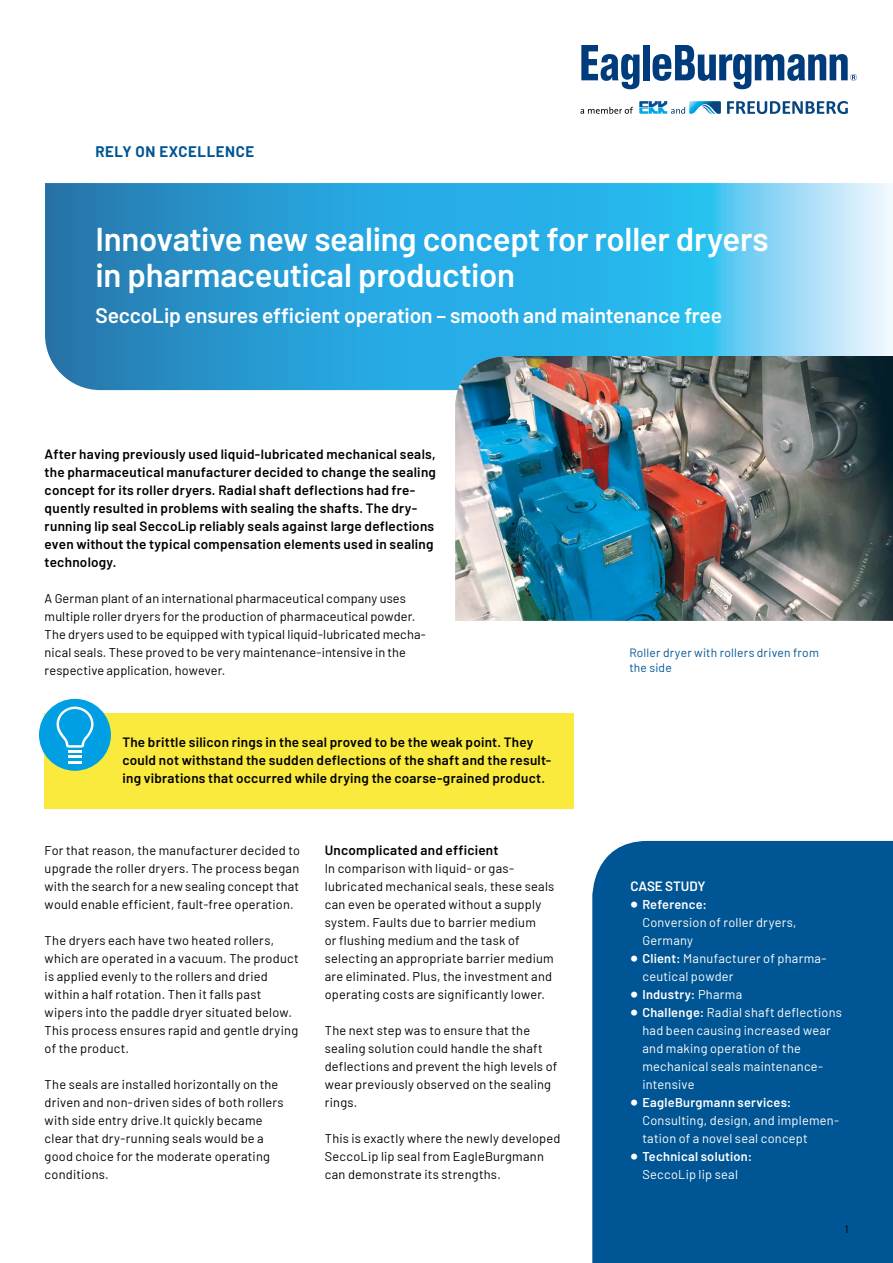
<style>
.page{position:relative;width:893px;height:1263px;background:#fff}
.page>*{position:absolute;margin:0;border:0;box-sizing:border-box;transform-origin:0 0}
.t1{font:600 33px/36px "Barlow";letter-spacing:-.01em;color:#fff}
.t2{font:600 21px "Barlow";letter-spacing:-.01em;color:#fff}
.t3{font:700 15px "Barlow";letter-spacing:.035em;color:#005594}
.t4{font:600 13.5px/18px "Barlow";letter-spacing:.02em;color:#000}
.t5{font:600 13.5px "Barlow";letter-spacing:-.01em;color:#fff}
.t6{font:12.75px/18px "Barlow";letter-spacing:.02em;color:#000}
.t7{font:12.75px/18px "Barlow";letter-spacing:.02em;color:#fff}
.t8{font:600 12.75px/18px "Barlow";letter-spacing:.02em;color:#fff;text-align:center}
.t9{font:12px/15px "Barlow";letter-spacing:.02em;color:#005594}
.t10{font:10.5px "Barlow";color:#000}
.s1{font-weight:600;font-size:24px}
.s2{font-weight:600}
.s3{font-size:24px}
.s4{font-weight:400}
</style>
<div class="page">
<svg style="left:581px;top:45px;width:58px;height:44px"></svg>
<div style="left:643px;top:45px;width:6px;height:35px;background:#003c7c"></div>
<svg style="left:652px;top:45px;width:205px;height:44px"></svg>
<svg style="left:580px;top:107px;width:53px;height:7px"></svg>
<svg style="left:727px;top:101px;width:121px;height:13px"></svg>
<svg style="left:639px;top:101px;width:82px;height:13px"></svg>
<svg style="left:45px;top:183px;width:848px;height:207px;background:#3facdd"></svg>
<div style="left:45px;top:714px;width:529px;height:95px;background:#faea3d"></div>
<div style="left:39px;top:699px;width:72px;height:72px;background:#009ee3;border-radius:50%"></div>
<svg style="left:54px;top:704px;width:40px;height:44px"></svg>
<hr style="left:68px;top:750px;width:14px;height:3px;background:#fff">
<svg style="left:68px;top:756px;width:14px;height:7px"></svg>
<img style="left:455px;top:356px;width:438px;height:265px">
<div style="left:592px;top:841px;width:301px;height:422px;background:#005594"></div>
<p class="t3" style="left:95px;top:141px;width:160px">RELY ON EXCELLENCE</p>
<h1 class="t1" style="left:95px;top:219px;width:675px">Innovative new sealing concept for roller dryers in pharmaceutical production</h1>
<h2 class="t2" style="left:95px;top:300px;width:628px">SeccoLip ensures efficient operation – smooth and maintenance free</h2>
<p class="t4" style="left:45px;top:444px;width:393px">After having previously used liquid-lubricated mechanical seals, the pharmaceutical manufacturer decided to change the sealing concept for its roller dryers. Radial shaft deflections had fre&shy;quently resulted in problems with sealing the shafts. The dry&shy;running lip seal SeccoLip reliably seals against large deflections even without the typical compensation elements used in sealing technology.</p>
<p class="t6" style="left:45px;top:588px;width:383px">A German plant of an international pharmaceutical company uses multiple roller dryers for the production of pharmaceutical powder.<br>The dryers used to be equipped with typical liquid-lubricated mecha&shy;nical seals. These proved to be very maintenance-intensive in the respective application, however.</p>
<p class="t4" style="left:122px;top:732px;width:430px">The brittle silicon rings in the seal proved to be the weak point. They could not withstand the sudden deflections of the shaft and the result&shy;ing vibrations that occurred while drying the coarse-grained product.</p>
<p class="t6" style="left:45px;top:840px;width:257px;text-align:justify">For that reason, the manufacturer decided to upgrade the roller dryers. The process began with the search for a new sealing concept that would enable efficient, fault-free operation.</p>
<p class="t6" style="left:45px;top:930px;width:256px">The dryers each have two heated rollers, which are operated in a vacuum. The product is applied evenly to the rollers and dried within a half rotation. Then it falls past wipers into the paddle dryer situated below.<br>This process ensures rapid and gentle drying of the product.</p>
<p class="t6" style="left:45px;top:1074px;width:241px">The seals are installed horizontally on the driven and non-driven sides of both rollers with side entry drive.It quickly became clear that dry-running seals would be a good choice for the moderate operating conditions.</p>
<p class="t4" style="left:325px;top:840px;width:175px">Uncomplicated and efficient</p>
<p class="t6" style="left:325px;top:858px;width:231px">In comparison with liquid- or gas&shy;lubricated mechanical seals, these seals can even be operated without a supply system. Faults due to barrier medium<br>or flushing medium and the task of selecting an appropriate barrier medium are eliminated. Plus, the investment and operating costs are significantly lower.</p>
<p class="t6" style="left:325px;top:1020px;width:234px">The next step was to ensure that the sealing solution could handle the shaft deflections and prevent the high levels of wear previously observed on the sealing rings.</p>
<p class="t6" style="left:325px;top:1128px;width:237px">This is exactly where the newly developed<br>SeccoLip lip seal from EagleBurgmann can demonstrate its strengths.</p>
<p class="t9" style="left:629px;top:644px;width:191px">Roller dryer with rollers driven from the side</p>
<p class="t5" style="left:630px;top:876px;width:77px">CASE STUDY</p>
<p class="t7" style="left:642px;top:894px;width:156px;text-indent:-12px"><span class="s1">•</span> <span class="s2">Reference:<br></span>Conversion of roller dryers,<br>Germany</p>
<p class="t7" style="left:642px;top:948px;width:186px;text-indent:-12px"><span class="s1">•</span> <span class="s2">Client:</span> Manufacturer of pharma&shy;ceutical powder</p>
<p class="t8" style="left:630px;top:984px;width:113px"><span class="s3">•</span> Industry: <span class="s4">Pharma</span></p>
<p class="t7" style="left:642px;top:1002px;width:201px;text-indent:-12px"><span class="s1">•</span> <span class="s2">Challenge:</span> Radial shaft deflections had been causing increased wear and making operation of the mechanical seals maintenance&shy;intensive</p>
<p class="t7" style="left:642px;top:1092px;width:198px;text-indent:-12px"><span class="s1">•</span> <span class="s2">EagleBurgmann services:<br></span>Consulting, design, and implemen&shy;tation of a novel seal concept</p>
<p class="t8" style="left:630px;top:1146px;width:123px"><span class="s3">•</span> Technical solution:<br><span class="s4">SeccoLip lip seal</span></p>
<p class="t10" style="left:845px;top:1222px;width:5px">1</p>
</div>
